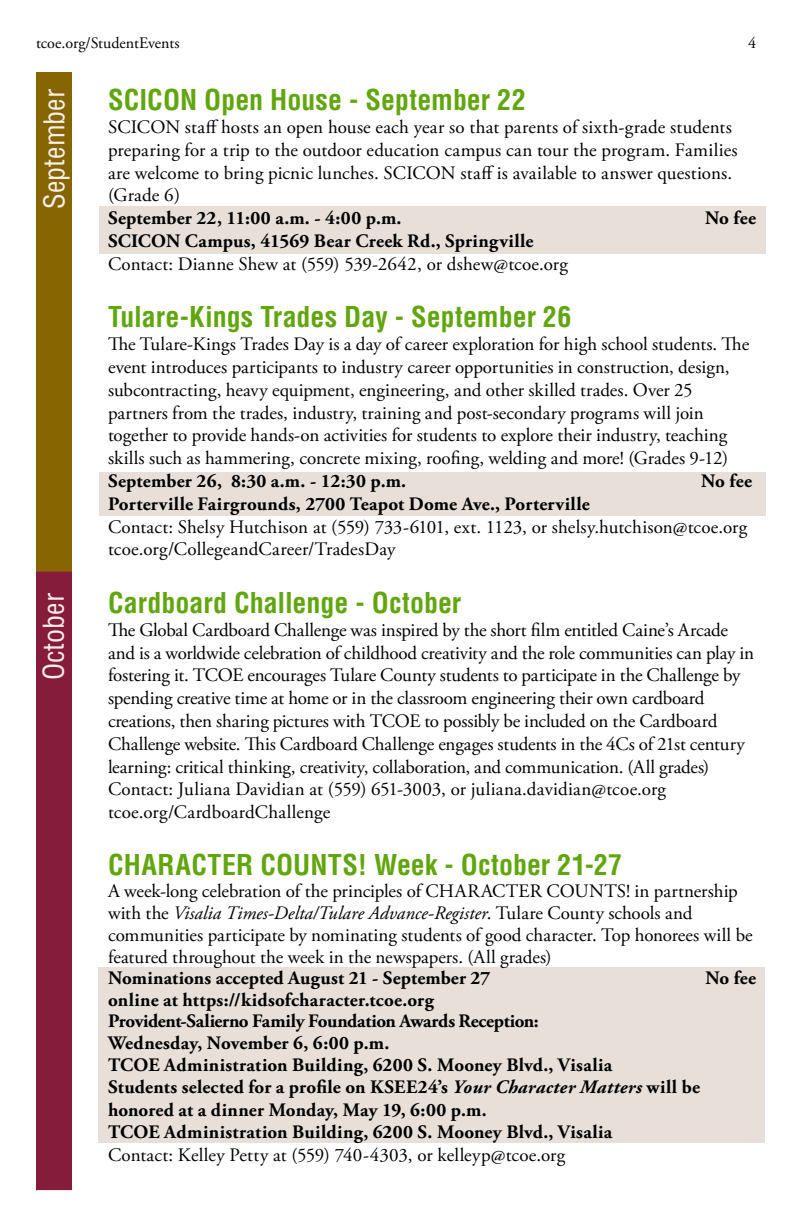
<style>
.page{position:relative;width:792px;height:1224px;background:#fff}
.page>*{position:absolute;margin:0;border:0;box-sizing:border-box;transform-origin:0 0}
.t1{font:700 condensed 28px "Helvetica LT Std";color:#61a60e}
.t2{font:condensed 28px "Helvetica LT Std";color:#f8efe8}
.t3{font:19px/22.8px "Adobe Garamond Pro";color:#000}
.t4{font:700 19px/22px "Adobe Garamond Pro";letter-spacing:.01em;color:#000}
.t5{font:16px "Adobe Garamond Pro";color:#000}
.s1{font-style:italic}
</style>
<div class="page">
<div style="left:99px;top:472px;width:667px;height:43px;background:#e7dfd8"></div>
<div style="left:99px;top:967px;width:666px;height:176px;background:#e7dfd8"></div>
<div style="left:99px;top:206px;width:667px;height:48px;background:#e7dfd8"></div>
<svg style="left:36px;top:72px;width:36px;height:1119px;background:#863c20"></svg>
<p class="t5" style="left:36px;top:33px;width:145px">tcoe.org/StudentEvents</p>
<p class="t5" style="left:748px;top:33px;width:9px">4</p>
<h1 class="t1" style="left:108px;top:82px;width:419px">SCICON Open House - September 22</h1>
<p class="t3" style="left:108px;top:116px;width:631px">SCICON staff hosts an open house each year so that parents of sixth-grade students preparing for a trip to the outdoor education campus can tour the program. Families are welcome to bring picnic lunches. SCICON staff is available to answer questions. (Grade 6)</p>
<p class="t4" style="left:108px;top:207px;width:295px">September 22, 11:00 a.m. - 4:00 p.m.</p>
<p class="t4" style="left:705px;top:207px;width:52px">No fee</p>
<p class="t4" style="left:108px;top:230px;width:427px">SCICON Campus, 41569 Bear Creek Rd., Springville</p>
<p class="t3" style="left:108px;top:253px;width:461px">Contact: Dianne Shew at (559) 539-2642, or dshew@tcoe.org</p>
<h1 class="t1" style="left:108px;top:300px;width:465px">Tulare-Kings Trades Day - September 26</h1>
<p class="t3" style="left:108px;top:333px;width:643px">The Tulare-Kings Trades Day is a day of career exploration for high school students. The event introduces participants to industry career opportunities in construction, design, subcontracting, heavy equipment, engineering, and other skilled trades. Over 25 partners from the trades, industry, training and post-secondary programs will join together to provide hands-on activities for students to explore their industry, teaching skills such as hammering, concrete mixing, roofing, welding and more! (Grades 9-12)</p>
<p class="t4" style="left:108px;top:470px;width:300px">September 26, 8:30 a.m. - 12:30 p.m.</p>
<p class="t4" style="left:701px;top:470px;width:52px">No fee</p>
<p class="t4" style="left:108px;top:493px;width:483px">Porterville Fairgrounds, 2700 Teapot Dome Ave., Porterville</p>
<p class="t3" style="left:108px;top:516px;width:641px">Contact: Shelsy Hutchison at (559) 733-6101, ext. 1123, or shelsy.hutchison@tcoe.org tcoe.org/CollegeandCareer/TradesDay</p>
<h1 class="t1" style="left:108px;top:585px;width:355px">Cardboard Challenge - October</h1>
<p class="t3" style="left:108px;top:619px;width:648px">The Global Cardboard Challenge was inspired by the short film entitled Caine’s Arcade and is a worldwide celebration of childhood creativity and the role communities can play in fostering it. TCOE encourages Tulare County students to participate in the Challenge by spending creative time at home or in the classroom engineering their own cardboard creations, then sharing pictures with TCOE to possibly be included on the Cardboard Challenge website. This Cardboard Challenge engages students in the 4Cs of 21st century learning: critical thinking, creativity, collaboration, and communication. (All grades)<br>Contact: Juliana Davidian at (559) 651-3003, or juliana.davidian@tcoe.org tcoe.org/CardboardChallenge</p>
<h1 class="t1" style="left:108px;top:847px;width:516px">CHARACTER COUNTS! Week - October 21-27</h1>
<p class="t3" style="left:108px;top:880px;width:646px;line-height:22px">A week-long celebration of the principles of CHARACTER COUNTS! in partnership with the <span class="s1">Visalia Times-Delta/Tulare Advance-Register</span>. Tulare County schools and communities participate by nominating students of good character. Top honorees will be featured throughout the week in the newspapers. (All grades)</p>
<p class="t4" style="left:108px;top:967px;width:384px">Nominations accepted August 21 - September 27</p>
<p class="t4" style="left:705px;top:967px;width:52px">No fee</p>
<p class="t4" style="left:108px;top:989px;width:594px">online at https://kidsofcharacter.tcoe.org<br>Provident-Salierno Family Foundation Awards Reception:<br>Wednesday, November 6, 6:00 p.m.<br>TCOE Administration Building, 6200 S. Mooney Blvd., Visalia<br>Students selected for a profile on KSEE24’s <span class="s1">Your Character Matters</span> will be honored at a dinner Monday, May 19, 6:00 p.m.<br>TCOE Administration Building, 6200 S. Mooney Blvd., Visalia</p>
<p class="t3" style="left:108px;top:1144px;width:459px">Contact: Kelley Petty at (559) 740-4303, or kelleyp@tcoe.org</p>
<h1 class="t2" style="left:37px;top:209px;width:121px;rotate:-90deg">September</h1>
<h1 class="t2" style="left:36px;top:680px;width:89px;rotate:-90deg">October</h1>
</div>
